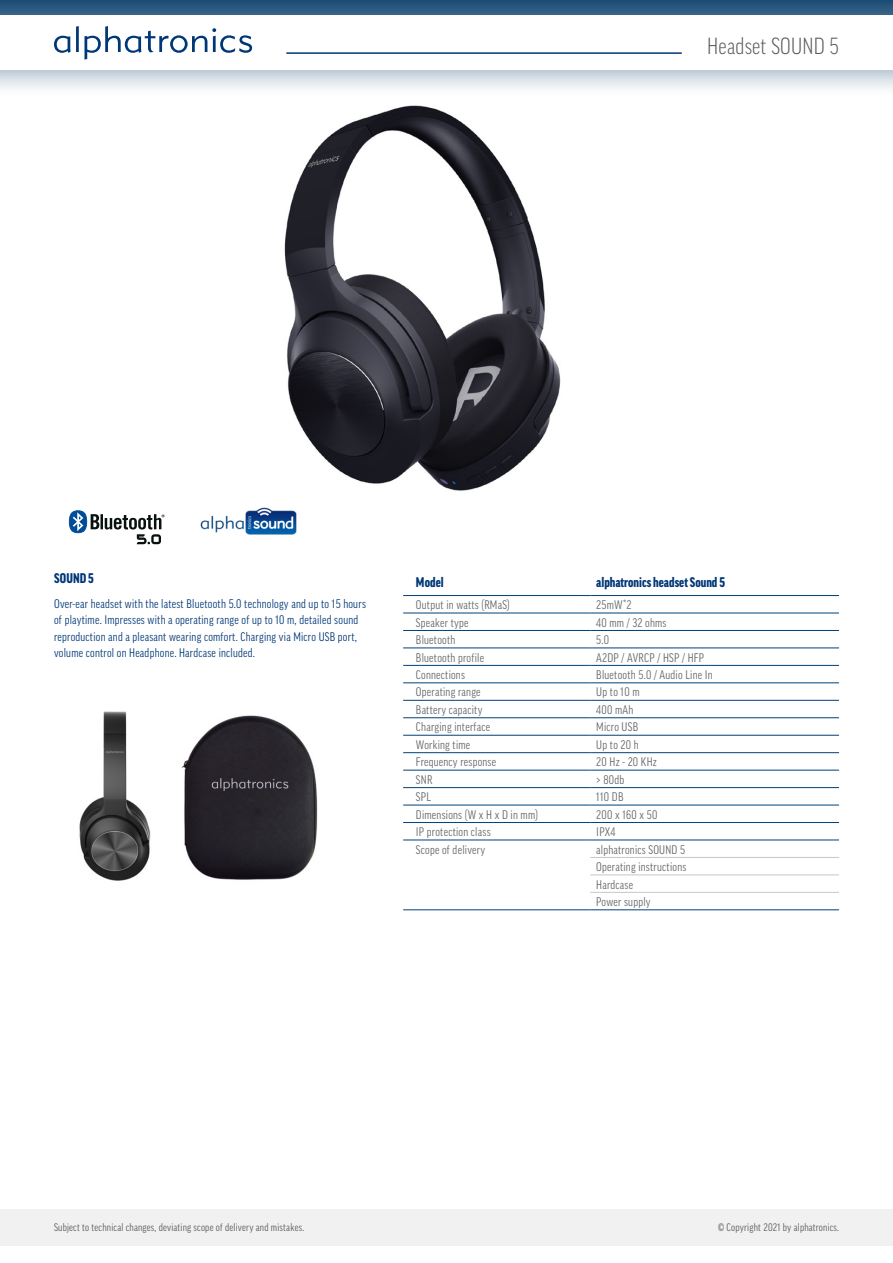
<style>
.page{position:relative;width:893px;height:1263px;background:#fff}
.page>*{position:absolute;margin:0;border:0;box-sizing:border-box;transform-origin:0 0}
.t1{font:300 condensed 22.5px "Good Pro";letter-spacing:.01em;color:#58585a}
.t2{font:900 condensed 13.5px "Good Pro";color:#003777}
.t3{font:condensed 12px/17.4px "Good Pro";letter-spacing:.02em;color:#646567}
.t4{font:condensed 12px/16.5px "Good Pro";letter-spacing:.02em;color:#003777}
.t5{font:condensed 10.5px "Good Pro";letter-spacing:.02em;color:#58585a}
</style>
<div class="page">
<svg style="left:0;top:0;width:893px;height:89px;background:#8fa7bb"></svg>
<div style="left:0;top:16px;width:893px;height:54px;background:#fff"></div>
<hr style="left:286px;top:52px;width:396px;height:2px;background:#003777">
<div style="left:0;top:1209px;width:893px;height:37px;background:#f1f1f2"></div>
<svg style="left:54px;top:26px;width:198px;height:34px"></svg>
<img style="left:284px;top:105px;width:277px;height:386px">
<img style="left:79px;top:711px;width:72px;height:170px">
<img style="left:181px;top:715px;width:137px;height:165px">
<img style="left:200px;top:507px;width:97px;height:28px">
<hr style="left:403px;top:595px;width:187px;height:1px;background:#004079">
<hr style="left:403px;top:613px;width:187px;height:1px;background:#004079">
<hr style="left:403px;top:630px;width:187px;height:1px;background:#004079">
<hr style="left:403px;top:647px;width:187px;height:1px;background:#004079">
<hr style="left:403px;top:665px;width:187px;height:1px;background:#004079">
<hr style="left:403px;top:682px;width:187px;height:1px;background:#004079">
<hr style="left:403px;top:700px;width:187px;height:1px;background:#004079">
<hr style="left:403px;top:717px;width:187px;height:1px;background:#004079">
<hr style="left:403px;top:735px;width:187px;height:1px;background:#004079">
<hr style="left:403px;top:752px;width:187px;height:1px;background:#004079">
<hr style="left:403px;top:770px;width:187px;height:1px;background:#004079">
<hr style="left:403px;top:787px;width:187px;height:1px;background:#004079">
<hr style="left:403px;top:805px;width:187px;height:1px;background:#004079">
<hr style="left:403px;top:822px;width:187px;height:1px;background:#004079">
<hr style="left:403px;top:840px;width:187px;height:1px;background:#004079">
<hr style="left:403px;top:909px;width:187px;height:1px;background:#004079">
<hr style="left:590px;top:595px;width:249px;height:1px;background:#004079">
<hr style="left:590px;top:613px;width:249px;height:1px;background:#004079">
<hr style="left:590px;top:630px;width:249px;height:1px;background:#004079">
<hr style="left:590px;top:647px;width:249px;height:1px;background:#004079">
<hr style="left:590px;top:665px;width:249px;height:1px;background:#004079">
<hr style="left:590px;top:682px;width:249px;height:1px;background:#004079">
<hr style="left:590px;top:700px;width:249px;height:1px;background:#004079">
<hr style="left:590px;top:717px;width:249px;height:1px;background:#004079">
<hr style="left:590px;top:735px;width:249px;height:1px;background:#004079">
<hr style="left:590px;top:752px;width:249px;height:1px;background:#004079">
<hr style="left:590px;top:770px;width:249px;height:1px;background:#004079">
<hr style="left:590px;top:787px;width:249px;height:1px;background:#004079">
<hr style="left:590px;top:805px;width:249px;height:1px;background:#004079">
<hr style="left:590px;top:822px;width:249px;height:1px;background:#004079">
<hr style="left:590px;top:840px;width:249px;height:1px;background:#004079">
<hr style="left:590px;top:909px;width:249px;height:1px;background:#004079">
<hr style="left:590px;top:857px;width:249px;height:1px;background:#c6c7c8">
<hr style="left:590px;top:874px;width:249px;height:1px;background:#c6c7c8">
<hr style="left:590px;top:892px;width:249px;height:1px;background:#c6c7c8">
<svg style="left:69px;top:510px;width:96px;height:34px"></svg>
<h1 class="t1" style="left:707px;top:33px;width:133px">Headset SOUND 5</h1>
<p class="t2" style="left:54px;top:570px;width:41px">SOUND 5</p>
<p class="t4" style="left:54px;top:595px;width:313px">Over-ear headset with the latest Bluetooth 5.0 technology and up to 15 hours of playtime. Impresses with a operating range of up to 10 m, detailed sound reproduction and a pleasant wearing comfort. Charging via Micro USB port, volume control on Headphone. Hardcase included.</p>
<p class="t2" style="left:416px;top:575px;width:29px">Model</p>
<p class="t2" style="left:596px;top:575px;width:130px">alphatronics headset Sound 5</p>
<p class="t3" style="left:416px;top:596px;width:95px">Output in watts (RMaS)</p>
<p class="t3" style="left:596px;top:596px;width:37px">25mW*2</p>
<p class="t3" style="left:416px;top:614px;width:54px">Speaker type</p>
<p class="t3" style="left:596px;top:614px;width:72px">40 mm / 32 ohms</p>
<p class="t3" style="left:416px;top:631px;width:41px">Bluetooth</p>
<p class="t3" style="left:596px;top:631px;width:14px">5.0</p>
<p class="t3" style="left:416px;top:649px;width:70px">Bluetooth profile</p>
<p class="t3" style="left:596px;top:649px;width:109px">A2DP / AVRCP / HSP / HFP</p>
<p class="t3" style="left:416px;top:666px;width:51px">Connections</p>
<p class="t3" style="left:596px;top:666px;width:118px">Bluetooth 5.0 / Audio Line In</p>
<p class="t3" style="left:416px;top:683px;width:66px">Operating range</p>
<p class="t3" style="left:596px;top:683px;width:45px">Up to 10 m</p>
<p class="t3" style="left:416px;top:701px;width:68px">Battery capacity</p>
<p class="t3" style="left:596px;top:701px;width:38px">400 mAh</p>
<p class="t3" style="left:416px;top:718px;width:76px">Charging interface</p>
<p class="t3" style="left:596px;top:718px;width:43px">Micro USB</p>
<p class="t3" style="left:416px;top:736px;width:56px">Working time</p>
<p class="t3" style="left:596px;top:736px;width:44px">Up to 20 h</p>
<p class="t3" style="left:416px;top:753px;width:82px">Frequency response</p>
<p class="t3" style="left:596px;top:753px;width:62px">20 Hz - 20 KHz</p>
<p class="t3" style="left:416px;top:771px;width:18px">SNR</p>
<p class="t3" style="left:596px;top:771px;width:30px">&gt; 80db</p>
<p class="t3" style="left:416px;top:788px;width:17px">SPL</p>
<p class="t3" style="left:596px;top:788px;width:29px">110 DB</p>
<p class="t3" style="left:416px;top:806px;width:124px">Dimensions (W x H x D in mm)</p>
<p class="t3" style="left:596px;top:806px;width:63px">200 x 160 x 50</p>
<p class="t3" style="left:416px;top:823px;width:76px">IP protection class</p>
<p class="t3" style="left:596px;top:823px;width:20px">IPX4</p>
<p class="t3" style="left:416px;top:841px;width:71px">Scope of delivery</p>
<p class="t3" style="left:596px;top:841px;width:92px">alphatronics SOUND 5<br>Operating instructions<br>Hardcase<br>Power supply</p>
<p class="t5" style="left:54px;top:1221px;width:252px">Subject to technical changes, deviating scope of delivery and mistakes.</p>
<p class="t5" style="left:718px;top:1221px;width:122px">© Copyright 2021 by alphatronics.</p>
</div>
